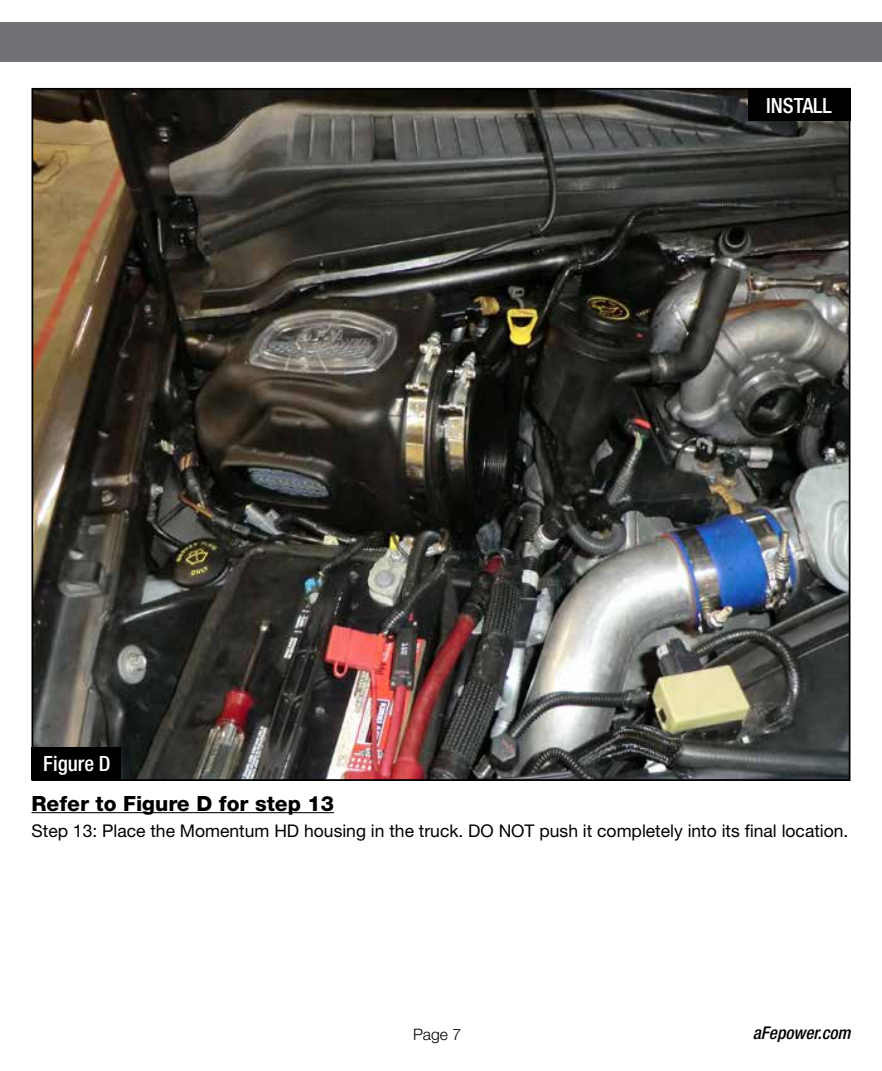
<style>
.page{position:relative;width:882px;height:1071px;background:#fff}
.page>*{position:absolute;margin:0;border:0;box-sizing:border-box;transform-origin:0 0}
.t1{font:800 21px "Helvetica Neue";color:#000}
.t2{font:500 condensed 21px "Helvetica Neue";color:#fff}
.t3{font:17.5px "Helvetica Neue";color:#000}
.t4{font:italic 500 condensed 17.5px "Helvetica Neue";color:#000}
.t5{font:300 15.75px "Helvetica Neue";color:#000}
</style>
<div class="page">
<hr style="left:32px;top:812px;width:302px;height:1px;background:#000">
<img style="left:35px;top:91px;width:812px;height:687px">
<div style="left:32px;top:747px;width:89px;height:33px;background:#000"></div>
<div style="left:748px;top:88px;width:102px;height:33px;background:#000"></div>
<div style="left:0;top:23px;width:882px;height:39px;background:#717275"></div>
<p class="t2" style="left:43px;top:751px;width:69px">Figure D</p>
<p class="t2" style="left:766px;top:93px;width:67px">INSTALL</p>
<p class="t1" style="left:32px;top:791px;width:304px">Refer to Figure D for step 13</p>
<p class="t3" style="left:32px;top:820px;width:818px">Step 13: Place the Momentum HD housing in the truck. DO NOT push it completely into its final location.</p>
<p class="t5" style="left:413px;top:1024px;width:50px">Page 7</p>
<p class="t4" style="left:753px;top:1023px;width:99px">aFepower.com</p>
</div>
